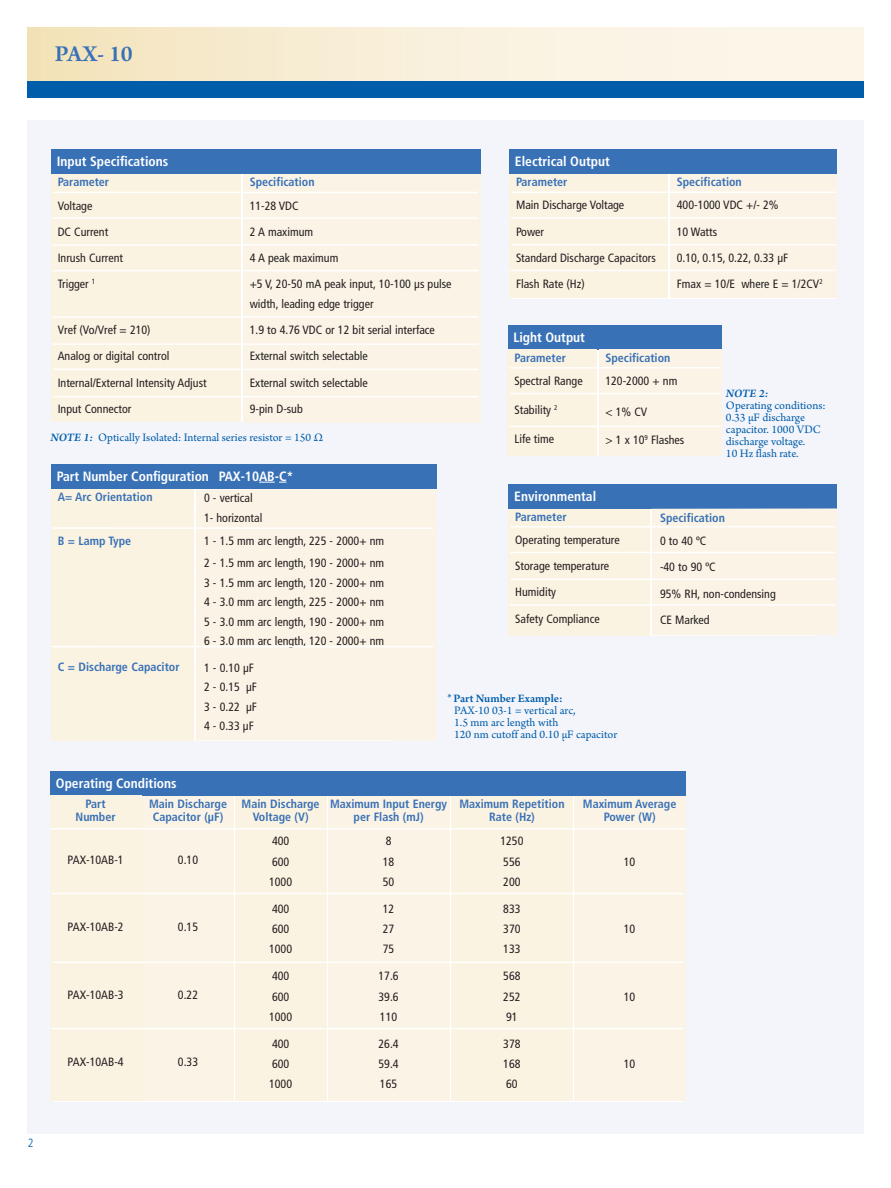
<style>
.page{position:relative;width:891px;height:1188px;background:#fff}
.page>*{position:absolute;margin:0;border:0;box-sizing:border-box;transform-origin:0 0}
.t1{font:600 24px "Arno Pro";color:#3971b6}
.t2{font:700 condensed 13.5px "Frutiger LT Com";color:#fff}
.t3{font:condensed 12px/26.2px "Frutiger LT Com";color:#231f20}
.t4{font:700 condensed 12px/13.5px "Frutiger LT Com";color:#3971b6;text-align:center}
.t5{font:12px/12px "Arno Pro";color:#005daa}
.t6{font:italic 600 12px "Arno Pro";color:#005daa}
.t7{font:300 condensed 12px "Frutiger LT Com";color:#005daa}
.s1{font-weight:600;font-style:italic}
.s2{font-style:italic}
.s3{font-weight:600}
</style>
<div class="page">
<div style="left:27px;top:120px;width:837px;height:1014px;background:#f4f5fb"></div>
<div style="left:27px;top:27px;width:837px;height:54px;background:linear-gradient(to right,#f4e5c0,#fdf9f2)"></div>
<div style="left:27px;top:81px;width:837px;height:16px;background:#005daa"></div>
<div style="left:51px;top:150px;width:430px;height:24px;background:#3971b6"></div>
<div style="left:51px;top:174px;width:190px;height:248px;background:#fbf3e2"></div>
<div style="left:243px;top:174px;width:238px;height:248px;background:#fbf4e6"></div>
<hr style="left:53px;top:192px;width:425px;height:1px;background:#fff">
<hr style="left:53px;top:217px;width:425px;height:2px;background:#fff">
<hr style="left:53px;top:244px;width:425px;height:2px;background:#fff">
<hr style="left:53px;top:270px;width:425px;height:1px;background:#fff">
<hr style="left:53px;top:316px;width:425px;height:2px;background:#fff">
<hr style="left:53px;top:343px;width:425px;height:2px;background:#fff">
<hr style="left:53px;top:369px;width:425px;height:1px;background:#fff">
<div style="left:509px;top:150px;width:328px;height:24px;background:#3971b6"></div>
<div style="left:509px;top:174px;width:159px;height:124px;background:#fbf3e2"></div>
<div style="left:670px;top:174px;width:167px;height:124px;background:#fbf4e6"></div>
<hr style="left:511px;top:192px;width:325px;height:1px;background:#fff">
<hr style="left:511px;top:217px;width:325px;height:2px;background:#fff">
<hr style="left:511px;top:244px;width:325px;height:2px;background:#fff">
<hr style="left:511px;top:270px;width:325px;height:1px;background:#fff">
<div style="left:509px;top:484px;width:328px;height:25px;background:#3971b6"></div>
<div style="left:509px;top:509px;width:141px;height:126px;background:#fbf3e2"></div>
<div style="left:652px;top:508px;width:185px;height:127px;background:#fbf4e6"></div>
<hr style="left:511px;top:526px;width:324px;height:2px;background:#fff">
<hr style="left:510px;top:552px;width:325px;height:1px;background:#fff">
<hr style="left:511px;top:579px;width:324px;height:1px;background:#fff">
<hr style="left:510px;top:604px;width:325px;height:2px;background:#fff">
<div style="left:51px;top:464px;width:385px;height:25px;background:#3971b6"></div>
<svg style="left:259px;top:482px;width:28px;height:1px"></svg>
<div style="left:51px;top:489px;width:143px;height:251px;background:#fbf3e2"></div>
<div style="left:196px;top:489px;width:241px;height:251px;background:#fbf4e6"></div>
<hr style="left:52px;top:527px;width:381px;height:2px;background:#fff">
<div style="left:574px;top:796px;width:111px;height:305px;background:#fbf4e6"></div>
<div style="left:451px;top:796px;width:122px;height:305px;background:#fbf3e2"></div>
<div style="left:328px;top:796px;width:121px;height:305px;background:#fbf4e6"></div>
<div style="left:235px;top:796px;width:91px;height:305px;background:#fbf3e2"></div>
<div style="left:142px;top:796px;width:92px;height:305px;background:#fbf4e6"></div>
<div style="left:50px;top:771px;width:635px;height:25px;background:#3971b6"></div>
<div style="left:50px;top:796px;width:91px;height:305px;background:#fbf3e2"></div>
<hr style="left:50px;top:828px;width:635px;height:2px;background:#fff">
<hr style="left:52px;top:893px;width:632px;height:1px;background:#fff">
<hr style="left:52px;top:962px;width:632px;height:1px;background:#fff">
<hr style="left:52px;top:1028px;width:632px;height:1px;background:#fff">
<hr style="left:52px;top:646px;width:381px;height:1px;background:#fff">
<hr style="left:53px;top:396px;width:425px;height:1px;background:#fff">
<div style="left:508px;top:325px;width:214px;height:25px;background:#3971b6"></div>
<div style="left:508px;top:350px;width:89px;height:106px;background:#fbf3e2"></div>
<div style="left:599px;top:350px;width:123px;height:106px;background:#fbf4e6"></div>
<hr style="left:510px;top:367px;width:210px;height:2px;background:#fff">
<hr style="left:509px;top:393px;width:211px;height:1px;background:#fff">
<hr style="left:510px;top:426px;width:210px;height:1px;background:#fff">
<h1 class="t1" style="left:55px;top:40px;width:80px">PAX- 10</h1>
<p class="t2" style="left:57px;top:154px;width:113px">Input Specifications</p>
<p class="t4" style="left:58px;top:176px;width:53px">Parameter</p>
<p class="t3" style="left:58px;top:192px;width:67px">Voltage<br>DC Current<br>Inrush Current<br>Trigger <sup>1</sup></p>
<p class="t3" style="left:58px;top:317px;width:151px">Vref (Vo/Vref = 210)<br>Analog or digital control<br>Internal/External Intensity Adjust<br>Input Connector</p>
<p class="t4" style="left:250px;top:176px;width:66px">Specification</p>
<p class="t3" style="left:250px;top:192px;width:203px">11-28 VDC<br>2 A maximum<br>4 A peak maximum<br>+5 V, 20-50 mA peak input, 10-100 µs pulse</p>
<p class="t3" style="left:250px;top:291px;width:187px">width, leading edge trigger<br>1.9 to 4.76 VDC or 12 bit serial interface<br>External switch selectable<br>External switch selectable<br>9-pin D-sub</p>
<p class="t5" style="left:51px;top:432px;width:274px"><span class="s1">NOTE 1:</span> Optically Isolated: Internal series resistor = 150 Ω</p>
<p class="t2" style="left:515px;top:154px;width:96px">Electrical Output</p>
<p class="t4" style="left:516px;top:175px;width:53px">Parameter</p>
<p class="t3" style="left:516px;top:192px;width:141px">Main Discharge Voltage<br>Power<br>Standard Discharge Capacitors<br>Flash Rate (Hz)</p>
<p class="t4" style="left:677px;top:175px;width:66px">Specification</p>
<p class="t3" style="left:677px;top:192px;width:147px">400-1000 VDC +/- 2%<br>10 Watts<br>0.10, 0.15, 0.22, 0.33 µF<br>Fmax = 10/E where E = 1/2CV<sup>2</sup></p>
<p class="t2" style="left:513px;top:329px;width:73px">Light Output</p>
<p class="t4" style="left:514px;top:351px;width:53px">Parameter</p>
<p class="t3" style="left:514px;top:368px;width:70px">Spectral Range</p>
<p class="t3" style="left:514px;top:397px;width:45px">Stability <sup>2</sup></p>
<p class="t3" style="left:514px;top:426px;width:41px">Life time</p>
<p class="t4" style="left:605px;top:351px;width:66px">Specification</p>
<p class="t3" style="left:605px;top:368px;width:73px">120-2000 + nm</p>
<p class="t3" style="left:605px;top:398px;width:43px">&lt; 1% CV</p>
<p class="t3" style="left:605px;top:427px;width:80px">&gt; 1 x 10<sup>9</sup> Flashes</p>
<p class="t6" style="left:726px;top:386px;width:44px">NOTE 2:</p>
<p class="t5" style="left:726px;top:400px;width:101px">Operating conditions:<br>0.33 µF discharge capacitor. 1000 VDC discharge voltage.<br>10 Hz flash rate.</p>
<p class="t2" style="left:57px;top:468px;width:238px">Part Number Configuration PAX-10AB-C*</p>
<p class="t4" style="left:58px;top:490px;width:96px">A= Arc Orientation</p>
<p class="t4" style="left:58px;top:534px;width:75px">B = Lamp Type</p>
<p class="t3" style="left:204px;top:488px;width:60px;line-height:19.5px">0 - vertical<br>1- horizontal</p>
<p class="t3" style="left:204px;top:529px;width:182px;line-height:22.5px">1 - 1.5 mm arc length, 225 - 2000+ nm<br>2 - 1.5 mm arc length, 190 - 2000+ nm</p>
<p class="t3" style="left:204px;top:573px;width:182px;line-height:19.5px;text-align:justify">3 - 1.5 mm arc length, 120 - 2000+ nm 4 - 3.0 mm arc length, 225 - 2000+ nm 5 - 3.0 mm arc length, 190 - 2000+ nm 6 - 3.0 mm arc length, 120 - 2000+ nm</p>
<p class="t3" style="left:204px;top:658px;width:55px;line-height:19.5px">1 - 0.10 µF<br>2 - 0.15 µF<br>3 - 0.22 µF<br>4 - 0.33 µF</p>
<p class="t4" style="left:58px;top:660px;width:123px">C = Discharge Capacitor</p>
<p class="t2" style="left:514px;top:488px;width:83px">Environmental</p>
<p class="t4" style="left:515px;top:510px;width:53px">Parameter</p>
<p class="t3" style="left:515px;top:527px;width:106px">Operating temperature<br>Storage temperature<br>Humidity<br>Safety Compliance</p>
<p class="t5" style="left:454px;top:693px;width:165px;text-indent:-8px"><span class="s2">*</span> <span class="s3">Part Number Example:<br></span>PAX-10 03-1 = vertical arc,<br>1.5 mm arc length with<br>120 nm cutoff and 0.10 µF capacitor</p>
<p class="t4" style="left:660px;top:511px;width:66px">Specification</p>
<p class="t3" style="left:660px;top:528px;width:117px">0 to 40 ºC<br>-40 to 90 ºC<br>95% RH, non-condensing<br>CE Marked</p>
<p class="t2" style="left:56px;top:775px;width:122px">Operating Conditions</p>
<p class="t4" style="left:76px;top:797px;width:42px">Part<br>Number</p>
<p class="t3" style="left:68px;top:847px;width:58px">PAX-10AB-1</p>
<p class="t4" style="left:149px;top:797px;width:80px">Main Discharge<br>Capacitor (µF)</p>
<p class="t3" style="left:178px;top:847px;width:22px">0.10</p>
<p class="t3" style="left:68px;top:914px;width:58px">PAX-10AB-2</p>
<p class="t3" style="left:178px;top:914px;width:22px">0.15</p>
<p class="t3" style="left:68px;top:982px;width:58px">PAX-10AB-3</p>
<p class="t3" style="left:178px;top:982px;width:22px">0.22</p>
<p class="t3" style="left:68px;top:1049px;width:58px">PAX-10AB-4</p>
<p class="t3" style="left:178px;top:1049px;width:22px">0.33</p>
<p class="t4" style="left:242px;top:797px;width:80px">Main Discharge<br>Voltage (V)</p>
<p class="t3" style="left:269px;top:831px;width:25px;line-height:20.2px">400<br>600<br>1000</p>
<p class="t3" style="left:269px;top:899px;width:25px;line-height:20.2px">400<br>600<br>1000</p>
<p class="t3" style="left:269px;top:966px;width:25px;line-height:20.2px">400<br>600<br>1000</p>
<p class="t3" style="left:269px;top:1034px;width:25px;line-height:20.2px">400<br>600<br>1000</p>
<p class="t4" style="left:330px;top:797px;width:119px">Maximum Input Energy per Flash (mJ)</p>
<p class="t3" style="left:383px;top:831px;width:13px;line-height:20.2px">8<br>18<br>50</p>
<p class="t3" style="left:383px;top:899px;width:13px;line-height:20.2px;text-align:justify">12<br>27<br>75</p>
<p class="t3" style="left:379px;top:966px;width:22px;line-height:20.2px;text-align:justify">17.6<br>39.6<br>110</p>
<p class="t3" style="left:379px;top:1034px;width:22px;line-height:20.2px;text-align:justify">26.4<br>59.4<br>165</p>
<p class="t4" style="left:459px;top:797px;width:107px">Maximum Repetition<br>Rate (Hz)</p>
<p class="t3" style="left:500px;top:831px;width:25px;line-height:20.2px">1250<br>556<br>200</p>
<p class="t3" style="left:503px;top:899px;width:19px;line-height:20.2px;text-align:justify">833<br>370<br>133</p>
<p class="t3" style="left:503px;top:966px;width:19px;line-height:20.2px;text-align:justify">568<br>252<br>91</p>
<p class="t3" style="left:503px;top:1034px;width:19px;line-height:20.2px;text-align:justify">378<br>168<br>60</p>
<p class="t4" style="left:583px;top:797px;width:95px">Maximum Average<br>Power (W)</p>
<p class="t3" style="left:624px;top:848px;width:13px">10</p>
<p class="t3" style="left:624px;top:916px;width:13px">10</p>
<p class="t3" style="left:624px;top:983px;width:13px">10</p>
<p class="t3" style="left:624px;top:1051px;width:13px">10</p>
<p class="t7" style="left:28px;top:1136px;width:7px">2</p>
</div>
